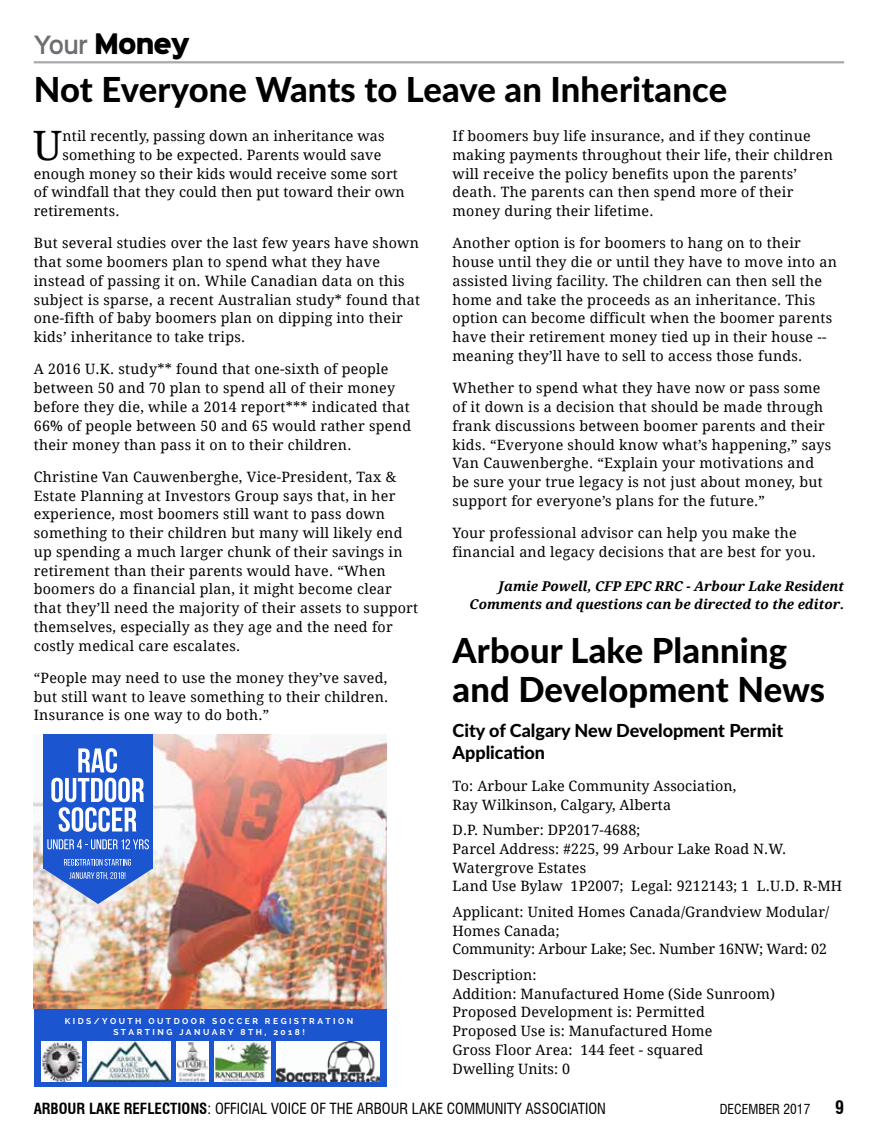
<style>
.page{position:relative;width:878px;height:1148px;background:#fff}
.page>*{position:absolute;margin:0;border:0;box-sizing:border-box;transform-origin:0 0}
.t1{font:40.5px "Droid Serif";color:#000}
.t2{font:800 34.5px/39px "Lato";letter-spacing:.005em;color:#000}
.t3{font:25.5px "Sinkin Sans 900 X Black";letter-spacing:-.04em;color:#000;scale:.89 1}
.t4{font:800 18px/21.6px "Lato";color:#000}
.t5{font:700 condensed 18px "Swiss 721 BT";color:#000}
.t6{font:condensed 15px "Swiss 721 BT";color:#000}
.t7{font:14.25px/18.8px "Droid Serif";letter-spacing:.02em;color:#000}
.t8{font:italic 700 13.5px/18px "Droid Serif";color:#000;text-align:right}
.t9{font:condensed 13.5px "Swiss 721 BT";color:#000}
.t10{font:700 8.4px/10.9px "Raleway";letter-spacing:.29em;color:#fff;text-align:center}
.s1{font-family:"Sinkin Sans 600";font-weight:600;font-size:22.65px;color:#6d6e71}
.s2{font-weight:700}
</style>
<div class="page">
<hr style="left:34px;top:61px;width:810px;height:2px;background:#a7a9ac">
<div style="left:34px;top:734px;width:352px;height:353px;background:#1c55d0"></div>
<img style="left:34px;top:734px;width:352px;height:274px">
<div style="left:44px;top:734px;width:109px;height:135px;background:#1c55d0"></div>
<div style="left:43px;top:734px;width:109px;height:18px;background:#1c55d0"></div>
<svg style="left:51px;top:748px;width:93px;height:83px"></svg>
<svg style="left:44px;top:859px;width:109px;height:45px"></svg>
<img style="left:276px;top:1041px;width:103px;height:40px">
<svg style="left:47px;top:839px;width:102px;height:10px"></svg>
<img style="left:87px;top:1041px;width:83px;height:40px">
<img style="left:214px;top:1041px;width:57px;height:40px">
<img style="left:176px;top:1041px;width:32px;height:40px">
<img style="left:41px;top:1041px;width:40px;height:40px">
<h3 class="t3" style="left:34px;top:31px;width:177px"><span class="s1">Your</span> Money</h3>
<h2 class="t2" style="left:34px;top:68px;width:695px">Not Everyone Wants to Leave an Inheritance</h2>
<h1 class="t1" style="left:33px;top:122px;width:31px">U</h1>
<p class="t7" style="left:63px;top:127px;width:323px">ntil recently, passing down an inheritance was</p>
<p class="t7" style="left:452px;top:127px;width:382px">If boomers buy life insurance, and if they continue making payments throughout their life, their children will receive the policy benefits upon the parents’ death. The parents can then spend more of their money during their lifetime.</p>
<p class="t7" style="left:452px;top:234px;width:386px">Another option is for boomers to hang on to their house until they die or until they have to move into an assisted living facility. The children can then sell the home and take the proceeds as an inheritance. This option can become difficult when the boomer parents have their retirement money tied up in their house -- meaning they’ll have to sell to access those funds.</p>
<p class="t7" style="left:452px;top:379px;width:380px">Whether to spend what they have now or pass some of it down is a decision that should be made through frank discussions between boomer parents and their kids. “Everyone should know what’s happening,” says Van Cauwenberghe. “Explain your motivations and be sure your true legacy is not just about money, but support for everyone’s plans for the future.”</p>
<p class="t7" style="left:452px;top:524px;width:365px">Your professional advisor can help you make the financial and legacy decisions that are best for you.</p>
<p class="t8" style="left:469px;top:577px;width:376px">Jamie Powell, CFP EPC RRC - Arbour Lake Resident<br>Comments and questions can be directed to the editor.</p>
<h2 class="t2" style="left:452px;top:629px;width:374px">Arbour Lake Planning and Development News</h2>
<p class="t4" style="left:452px;top:719px;width:332px">City of Calgary New Development Permit<br>Application</p>
<p class="t7" style="left:452px;top:776px;width:285px">To: Arbour Lake Community Association,<br>Ray Wilkinson, Calgary, Alberta</p>
<p class="t7" style="left:452px;top:820px;width:391px">D.P. Number: DP2017-4688;<br>Parcel Address: #225, 99 Arbour Lake Road N.W.<br>Watergrove Estates<br>Land Use Bylaw 1P2007; Legal: 9212143; 1 L.U.D. R-MH</p>
<p class="t7" style="left:452px;top:902px;width:378px">Applicant: United Homes Canada/Grandview Modular/<br>Homes Canada;<br>Community: Arbour Lake; Sec. Number 16NW; Ward: 02</p>
<p class="t7" style="left:452px;top:965px;width:324px">Description:<br>Addition: Manufactured Home (Side Sunroom)<br>Proposed Development is: Permitted<br>Proposed Use is: Manufactured Home<br>Gross Floor Area: 144 feet - squared<br>Dwelling Units: 0</p>
<p class="t7" style="left:63px;top:145px;width:320px">something to be expected. Parents would save</p>
<p class="t7" style="left:34px;top:164px;width:365px">enough money so their kids would receive some sort</p>
<p class="t7" style="left:34px;top:183px;width:372px">of windfall that they could then put toward their own</p>
<p class="t7" style="left:34px;top:202px;width:87px">retirements.</p>
<p class="t7" style="left:34px;top:234px;width:388px">But several studies over the last few years have shown that some boomers plan to spend what they have instead of passing it on. While Canadian data on this subject is sparse, a recent Australian study* found that one-fifth of baby boomers plan on dipping into their kids’ inheritance to take trips.</p>
<p class="t7" style="left:34px;top:360px;width:379px">A 2016 U.K. study** found that one-sixth of people between 50 and 70 plan to spend all of their money before they die, while a 2014 report*** indicated that 66% of people between 50 and 65 would rather spend their money than pass it on to their children.</p>
<p class="t7" style="left:34px;top:467px;width:386px">Christine Van Cauwenberghe, Vice-President, Tax &amp; Estate Planning at Investors Group says that, in her experience, most boomers still want to pass down something to their children but many will likely end up spending a much larger chunk of their savings in retirement than their parents would have. “When boomers do a financial plan, it might become clear that they’ll need the majority of their assets to support themselves, especially as they age and the need for costly medical care escalates.</p>
<p class="t7" style="left:34px;top:668px;width:356px;text-align:justify">“People may need to use the money they’ve saved, but still want to leave something to their children.<br>Insurance is one way to do both.”</p>
<p class="t10" style="left:65px;top:1015px;width:290px">KIDS/YOUTH OUTDOOR SOCCER REGISTRATION<br>STARTING JANUARY 8TH, 2018!</p>
<p class="t6" style="left:34px;top:1099px;width:573px"><span class="s2">ARBOUR LAKE REFLECTIONS</span>: OFFICIAL VOICE OF THE ARBOUR LAKE COMMUNITY ASSOCIATION</p>
<p class="t9" style="left:719px;top:1101px;width:92px">DECEMBER 2017</p>
<p class="t5" style="left:835px;top:1096px;width:10px">9</p>
</div>
